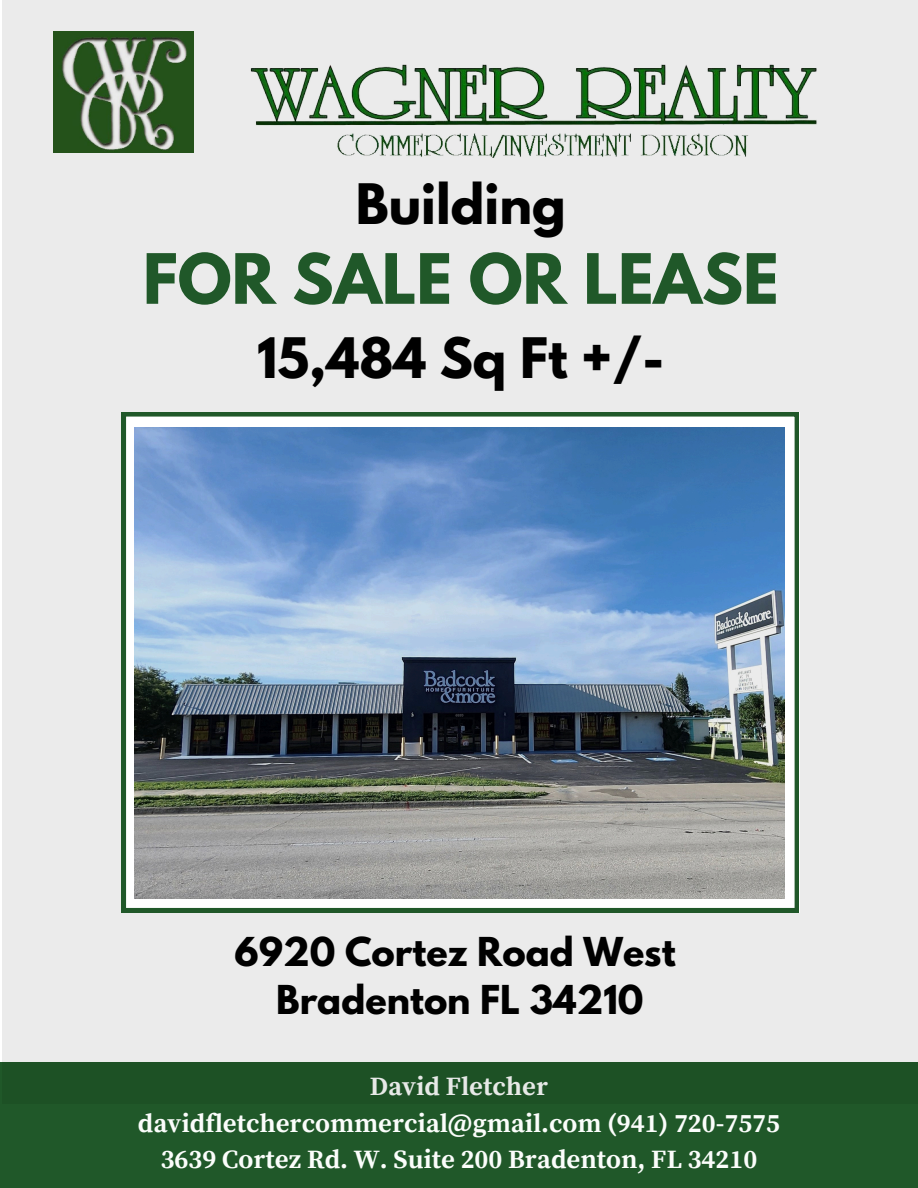
<style>
.page{position:relative;width:918px;height:1188px;background:#fff}
.page>*{position:absolute;margin:0;border:0;box-sizing:border-box;transform-origin:0 0}
.t1{font:700 61.35px "League Spartan";color:#205829}
.t2{font:700 49.35px "League Spartan";color:#000}
.t3{font:700 35.25px/48.3px "League Spartan";color:#000;text-align:center}
.t4{font:700 26.4px "Source Serif Pro";color:#fbfdfb}
</style>
<div class="page">
<div style="left:0;top:1062px;width:918px;height:126px;background:#205829"></div>
<div style="left:2px;top:0;width:916px;height:1062px;background:#ebebeb"></div>
<svg style="left:122px;top:412px;width:677px;height:500px"></svg>
<img style="left:135px;top:428px;width:650px;height:470px">
<h2 class="t2" style="left:356px;top:179px;width:211px">Building</h2>
<h1 class="t1" style="left:143px;top:249px;width:637px">FOR SALE OR LEASE</h1>
<h2 class="t2" style="left:257px;top:334px;width:409px">15,484 Sq Ft +/-</h2>
<h2 class="t3" style="left:235px;top:932px;width:443px">6920 Cortez Road West<br>Bradenton FL 34210</h2>
<p class="t4" style="left:370px;top:1071px;width:180px">David Fletcher</p>
<p class="t4" style="left:138px;top:1108px;width:644px">davidfletchercommercial@gmail.com (941) 720-7575</p>
<p class="t4" style="left:161px;top:1144px;width:598px">3639 Cortez Rd. W. Suite 200 Bradenton, FL 34210</p>
</div>
